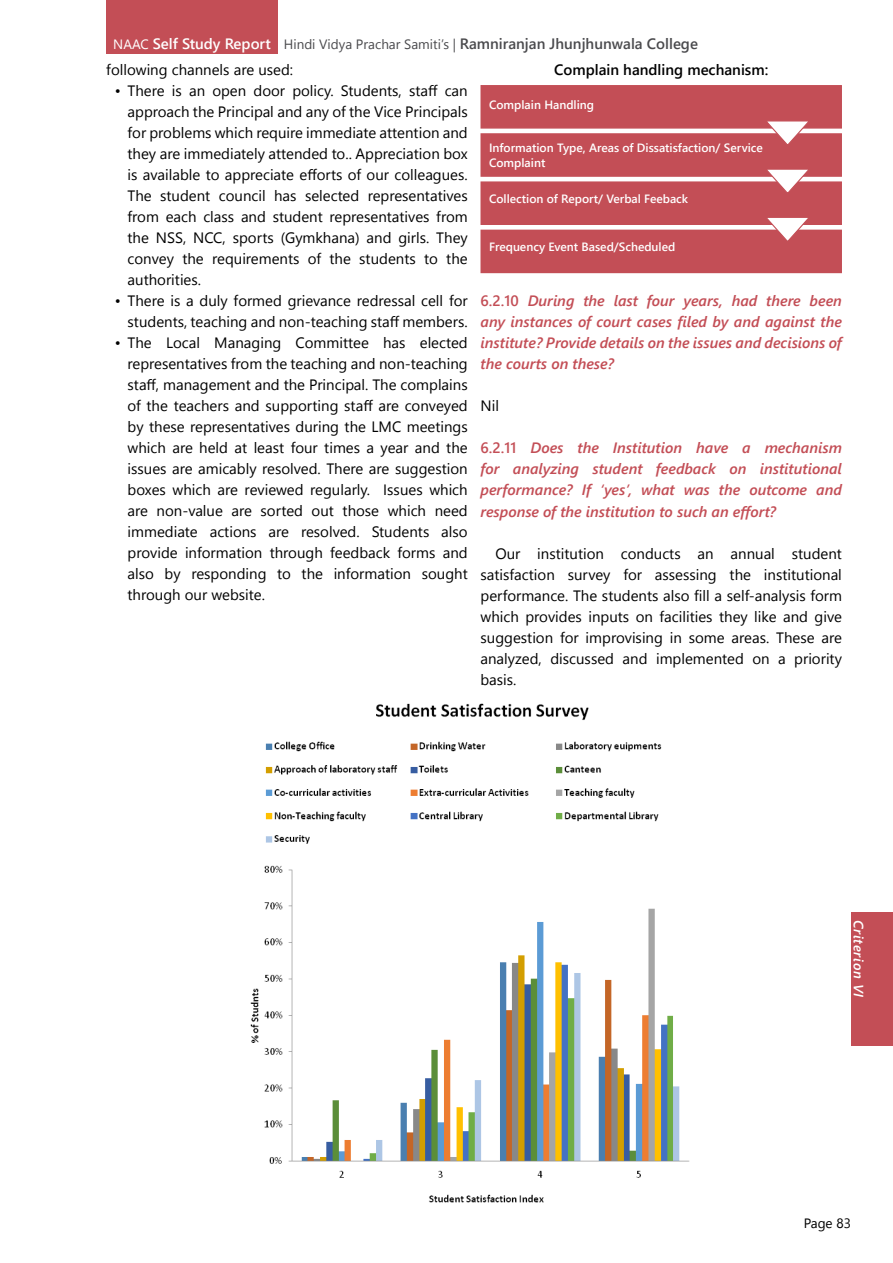
<style>
.page{position:relative;width:893px;height:1263px;background:#fff}
.page>*{position:absolute;margin:0;border:0;box-sizing:border-box;transform-origin:0 0}
.t1{font:15px/21px "Segoe UI";color:#000;text-align:justify}
.t2{font:italic 600 15px/21px "Segoe UI";color:#c34e56;text-align:justify}
.t3{font:600 15px "Segoe UI";color:#4a4a4d}
.t4{font:600 15px "Segoe UI";color:#000}
.t5{font:italic 600 13.5px "Segoe UI";letter-spacing:.05em;color:#fff}
.t6{font:13.5px "Segoe UI";color:#000}
.t7{font:600 12px/14.4px "Segoe UI";color:#fff}
.s1{font-weight:400;font-size:13.5px;color:#fff}
.s2{color:#fff}
.s3{font-weight:400;font-size:13.5px}
.s4{font-style:normal}
</style>
<div class="page">
<div style="left:851px;top:912px;width:42px;height:134px;background:#c34e56"></div>
<div style="left:106px;top:0;width:172px;height:54px;background:#c34e56"></div>
<div style="left:480px;top:85px;width:362px;height:44px;background:#c34e56;border:2px solid #c34e56"></div>
<div style="left:480px;top:133px;width:362px;height:44px;background:#c34e56;border:2px solid #c34e56"></div>
<div style="left:480px;top:181px;width:362px;height:44px;background:#c34e56;border:2px solid #c34e56"></div>
<div style="left:480px;top:230px;width:362px;height:43px;background:#c34e56"></div>
<svg style="left:764px;top:121px;width:48px;height:23px"></svg>
<svg style="left:764px;top:169px;width:48px;height:23px"></svg>
<svg style="left:764px;top:217px;width:48px;height:24px"></svg>
<img style="left:250px;top:703px;width:440px;height:500px">
<p class="t3" style="left:113px;top:32px;width:586px"><span class="s1">NAAC</span> <span class="s2">Self Study Report</span> <span class="s3">Hindi Vidya Prachar Samiti’s |</span> Ramniranjan Jhunjhunwala College</p>
<p class="t1" style="left:106px;top:58px;width:188px">following channels are used:</p>
<p class="t1" style="left:128px;top:79px;width:342px;text-indent:-13px">• There is an open door policy. Students, staff can approach the Principal and any of the Vice Principals for problems which require immediate attention and they are immediately attended to.. Appreciation box is available to appreciate efforts of our colleagues.<br>The student council has selected representatives from each class and student representatives from the NSS, NCC, sports (Gymkhana) and girls. They convey the requirements of the students to the authorities.</p>
<p class="t1" style="left:115px;top:289px;width:354px;text-align:right">• There is a duly formed grievance redressal cell for students, teaching and non-teaching staff members.</p>
<p class="t1" style="left:128px;top:331px;width:342px;text-indent:-13px">• The Local Managing Committee has elected representatives from the teaching and non-teaching staff, management and the Principal. The complains of the teachers and supporting staff are conveyed by these representatives during the LMC meetings which are held at least four times a year and the issues are amicably resolved. There are suggestion boxes which are reviewed regularly. Issues which are non-value are sorted out those which need immediate actions are resolved. Students also provide information through feedback forms and also by responding to the information sought through our website.</p>
<p class="t4" style="left:554px;top:58px;width:216px">Complain handling mechanism:</p>
<p class="t7" style="left:489px;top:97px;width:107px">Complain Handling</p>
<p class="t7" style="left:489px;top:140px;width:275px">Information Type, Areas of Dissatisfaction/ Service<br>Complaint</p>
<p class="t7" style="left:489px;top:191px;width:201px">Collection of Report/ Verbal Feeback</p>
<p class="t7" style="left:489px;top:239px;width:188px">Frequency Event Based/Scheduled</p>
<p class="t2" style="left:480px;top:290px;width:363px"><span class="s4">6.2.10</span> During the last four years, had there been any instances of court cases filed by and against the institute? Provide details on the issues and decisions of the courts on these?</p>
<p class="t1" style="left:480px;top:395px;width:20px">Nil</p>
<p class="t2" style="left:480px;top:437px;width:363px"><span class="s4">6.2.11</span> Does the Institution have a mechanism for analyzing student feedback on institutional performance? If ‘yes’, what was the outcome and response of the institution to such an effort?</p>
<p class="t1" style="left:480px;top:542px;width:363px;text-indent:15px">Our institution conducts an annual student satisfaction survey for assessing the institutional performance. The students also fill a self-analysis form which provides inputs on facilities they like and give suggestion for improvising in some areas. These are analyzed, discussed and implemented on a priority basis.</p>
<p class="t5" style="left:868px;top:920px;width:79px;rotate:90deg">Criterion VI</p>
<p class="t6" style="left:804px;top:1213px;width:49px">Page 83</p>
</div>
